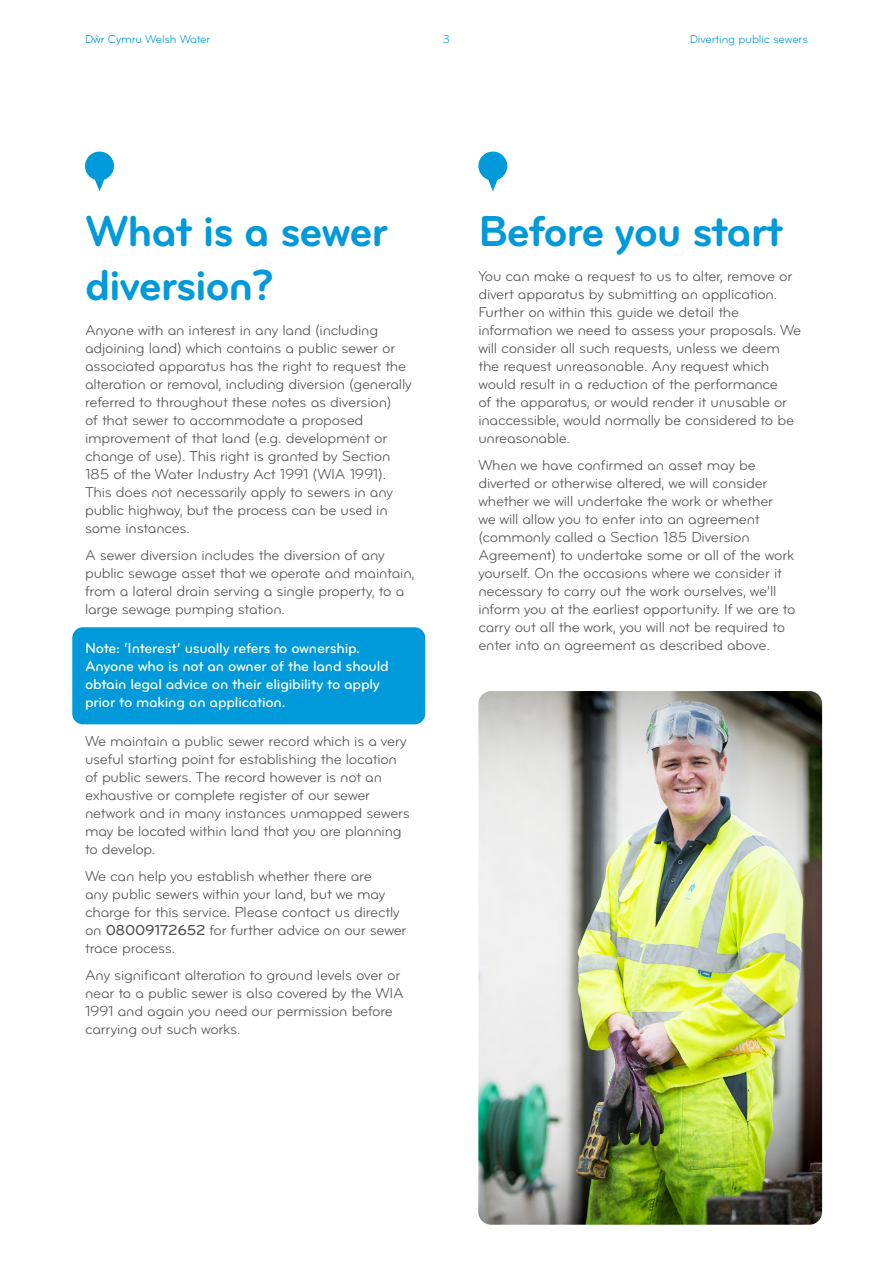
<style>
.page{position:relative;width:893px;height:1263px;background:#fff}
.page>*{position:absolute;margin:0;border:0;box-sizing:border-box;transform-origin:0 0}
.t1{font:45px/54px "Bryant Pro Bold Alternate";letter-spacing:-.03em;color:#0099d9}
.t2{font:15px/18px "Bryant Pro Regular Alternate";letter-spacing:-.015em;color:#504f53}
.t3{font:15px/18px "Bryant Pro Medium Alternate";letter-spacing:-.015em;color:#fff}
.t4{font:12px "Bryant Pro Regular Alternate";letter-spacing:-.015em;color:#0099d9}
.s1{font-family:"Bryant Pro Medium Alternate"}
</style>
<div class="page">
<div style="left:72px;top:627px;width:353px;height:97px;background:#0099d9;border-radius:11px"></div>
<svg style="left:85px;top:152px;width:29px;height:39px"></svg>
<svg style="left:478px;top:152px;width:29px;height:39px"></svg>
<img style="left:478px;top:691px;width:344px;height:534px">
<p class="t4" style="left:85px;top:32px;width:127px">Dŵr Cymru Welsh Water</p>
<p class="t4" style="left:443px;top:32px;width:9px">3</p>
<p class="t4" style="left:690px;top:32px;width:120px">Diverting public sewers</p>
<h1 class="t1" style="left:85px;top:204px;width:305px">What is a sewer diversion?</h1>
<p class="t2" style="left:85px;top:322px;width:328px">Anyone with an interest in any land (including adjoining land) which contains a public sewer or associated apparatus has the right to request the alteration or removal, including diversion (generally referred to throughout these notes as diversion)<br>of that sewer to accommodate a proposed improvement of that land (e.g. development or change of use). This right is granted by Section 185 of the Water Industry Act 1991 (WIA 1991).<br>This does not necessarily apply to sewers in any public highway, but the process can be used in some instances.</p>
<p class="t2" style="left:85px;top:546px;width:331px">A sewer diversion includes the diversion of any public sewage asset that we operate and maintain, from a lateral drain serving a single property, to a large sewage pumping station.</p>
<p class="t3" style="left:85px;top:639px;width:305px">Note: ‘Interest’ usually refers to ownership.<br>Anyone who is not an owner of the land should obtain legal advice on their eligibility to apply prior to making an application.</p>
<p class="t2" style="left:85px;top:733px;width:326px">We maintain a public sewer record which is a very useful starting point for establishing the location of public sewers. The record however is not an exhaustive or complete register of our sewer network and in many instances unmapped sewers may be located within land that you are planning to develop.</p>
<p class="t2" style="left:85px;top:867px;width:323px">We can help you establish whether there are<br>any public sewers within your land, but we may charge for this service. Please contact us directly on <span class="s1">08009172652</span> for further advice on our sewer trace process.</p>
<p class="t2" style="left:85px;top:966px;width:320px">Any significant alteration to ground levels over or near to a public sewer is also covered by the WIA 1991 and again you need our permission before carrying out such works.</p>
<h1 class="t1" style="left:478px;top:204px;width:306px">Before you start</h1>
<p class="t2" style="left:478px;top:268px;width:324px">You can make a request to us to alter, remove or divert apparatus by submitting an application.<br>Further on within this guide we detail the information we need to assess your proposals. We will consider all such requests, unless we deem the request unreasonable. Any request which would result in a reduction of the performance<br>of the apparatus, or would render it unusable or inaccessible, would normally be considered to be unreasonable.</p>
<p class="t2" style="left:478px;top:456px;width:319px">When we have confirmed an asset may be diverted or otherwise altered, we will consider whether we will undertake the work or whether<br>we will allow you to enter into an agreement (commonly called a Section 185 Diversion Agreement) to undertake some or all of the work yourself. On the occasions where we consider it necessary to carry out the work ourselves, we’ll inform you at the earliest opportunity. If we are to carry out all the work, you will not be required to enter into an agreement as described above.</p>
</div>
